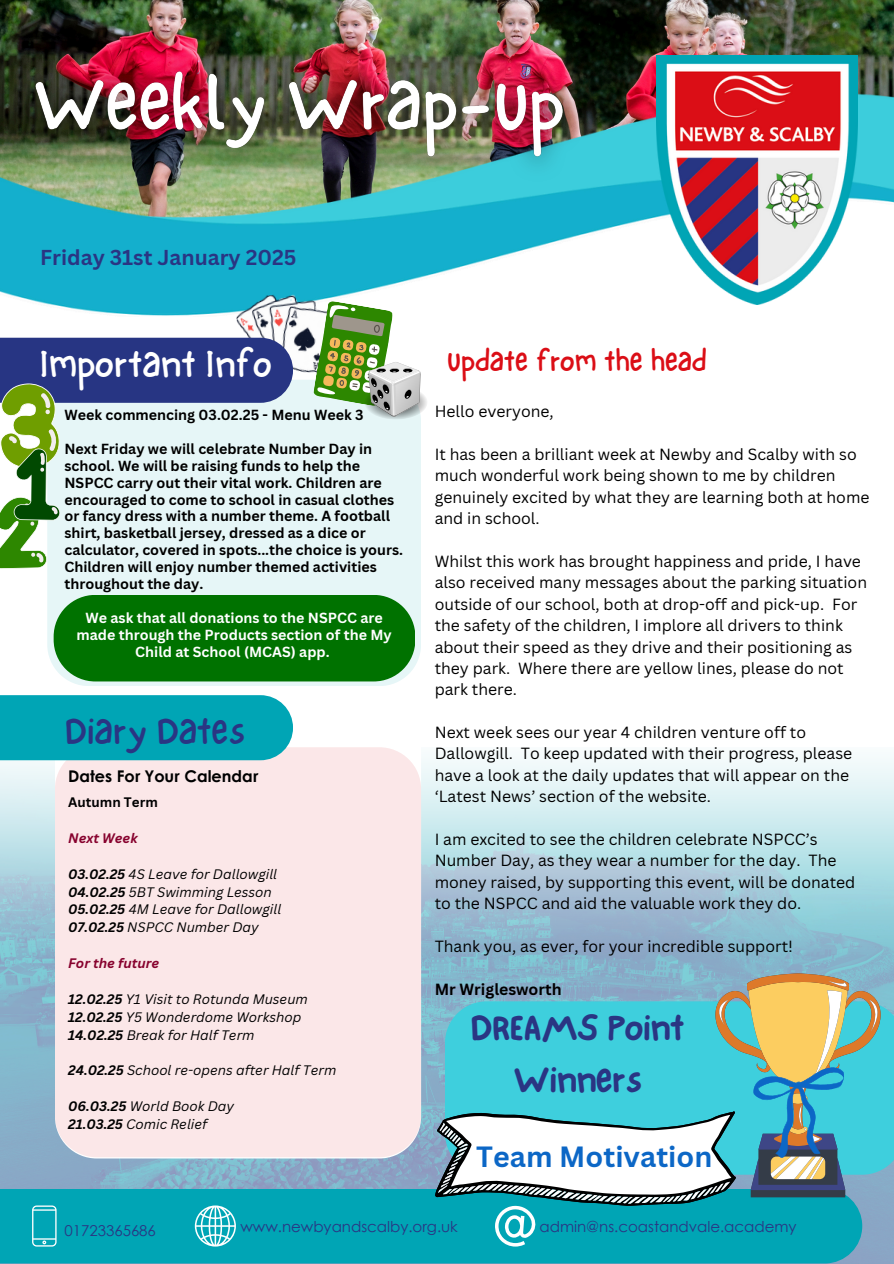
<style>
.page{position:relative;width:894px;height:1264px;background:#fff}
.page>*{position:absolute;margin:0;border:0;box-sizing:border-box;transform-origin:0 0}
.t1{font:39px "NF One Little Font Regular";color:#fff}
.t2{font:39px "NF One Little Font Regular";color:#2a3583}
.t3{font:37.5px/51.8px "NF One Little Font Bold";color:#2a3583;text-align:center}
.t4{font:30px "NF One Little Font Regular";color:#db0e16}
.t5{font:700 28.5px "Canva Sans";color:#0c67c6}
.t6{font:700 21px "Canva Sans";color:#2a3583}
.t7{font:700 16.2px "Century Gothic";color:#000}
.t8{font:15.75px/21.3px "Canva Sans";color:#000}
.t9{font:700 15.75px "Canva Sans";color:#000}
.t10{font:15px "Century Gothic";color:#2a3583}
.t11{font:700 14.25px/16.8px "Canva Sans";color:#000}
.t12{font:700 14.25px/16.8px "Canva Sans";color:#fff;text-align:center}
.t13{font:italic 13.35px "Canva Sans";color:#000}
.t14{font:italic 700 13.35px "Canva Sans";color:#87022e}
.t15{font:700 13.35px "Canva Sans";color:#000}
.s1{font-weight:700}
</style>
<div class="page">
<img style="left:0;top:0;width:893px;height:307px">
<img style="left:655px;top:56px;width:202px;height:248px">
<svg style="left:64px;top:307px;width:170px;height:9px;fill:#14afcd"></svg>
<img style="left:0;top:757px;width:893px;height:475px">
<div style="left:47px;top:382px;width:373px;height:304px;background:#e6f6f7"></div>
<img style="left:234px;top:287px;width:108px;height:95px">
<div style="left:55px;top:747px;width:366px;height:410px;background:#fbe7e8"></div>
<div style="left:0;top:695px;width:293px;height:65px;background:#00a5b5"></div>
<div style="left:0;top:1188px;width:861px;height:75px;background:#00a5b5"></div>
<svg style="left:32px;top:1205px;width:25px;height:41px"></svg>
<svg style="left:195px;top:1205px;width:41px;height:41px"></svg>
<svg style="left:435px;top:973px;width:451px;height:273px"></svg>
<svg style="left:0;top:338px;width:293px;height:231px;background:#a5b9c2"></svg>
<svg style="left:312px;top:300px;width:115px;height:119px"></svg>
<div style="left:54px;top:595px;width:361px;height:86px;background:#007200"></div>
<img style="left:1px;top:39px;width:597px;height:154px">
<p class="t6" style="left:40px;top:243px;width:258px">Friday 31st January 2025</p>
<p class="t1" style="left:39px;top:340px;width:234px">Important Info</p>
<p class="t11" style="left:64px;top:406px;width:300px">Week commencing 03.02.25 - Menu Week 3</p>
<p class="t11" style="left:64px;top:440px;width:340px">Next Friday we will celebrate Number Day in school. We will be raising funds to help the NSPCC carry out their vital work. Children are encouraged to come to school in casual clothes or fancy dress with a number theme. A football shirt, basketball jersey, dressed as a dice or calculator, covered in spots...the choice is yours.<br>Children will enjoy number themed activities throughout the day.</p>
<p class="t12" style="left:77px;top:609px;width:316px">We ask that all donations to the NSPCC are made through the Products section of the My<br>Child at School (MCAS) app.</p>
<p class="t2" style="left:64px;top:707px;width:182px">Diary Dates</p>
<p class="t7" style="left:68px;top:764px;width:191px">Dates For Your Calendar</p>
<p class="t15" style="left:68px;top:793px;width:91px">Autumn Term</p>
<p class="t14" style="left:68px;top:828px;width:71px">Next Week</p>
<p class="t13" style="left:68px;top:864px;width:210px"><span class="s1">03.02.25</span> 4S Leave for Dallowgill</p>
<p class="t13" style="left:68px;top:882px;width:205px"><span class="s1">04.02.25</span> 5BT Swimming Lesson</p>
<h3 class="t13" style="left:68px;top:900px;width:214px"><span class="s1">05.02.25</span> 4M Leave for Dallowgill</h3>
<p class="t13" style="left:68px;top:918px;width:192px"><span class="s1">07.02.25</span> NSPCC Number Day</p>
<p class="t14" style="left:68px;top:953px;width:92px">For the future</p>
<p class="t13" style="left:68px;top:989px;width:241px"><span class="s1">12.02.25</span> Y1 Visit to Rotunda Museum</p>
<p class="t13" style="left:68px;top:1007px;width:234px"><span class="s1">12.02.25</span> Y5 Wonderdome Workshop</p>
<p class="t13" style="left:68px;top:1025px;width:188px"><span class="s1">14.02.25</span> Break for Half Term</p>
<p class="t13" style="left:68px;top:1061px;width:269px"><span class="s1">24.02.25</span> School re-opens after Half Term</p>
<p class="t13" style="left:68px;top:1096px;width:167px"><span class="s1">06.03.25</span> World Book Day</p>
<p class="t13" style="left:68px;top:1114px;width:140px"><span class="s1">21.03.25</span> Comic Relief</p>
<h5 class="t4" style="left:446px;top:343px;width:261px">Update from the head</h5>
<p class="t8" style="left:434px;top:400px;width:120px">Hello everyone,</p>
<p class="t8" style="left:434px;top:443px;width:436px">It has been a brilliant week at Newby and Scalby with so much wonderful work being shown to me by children genuinely excited by what they are learning both at home and in school.</p>
<h3 class="t8" style="left:434px;top:550px;width:434px">Whilst this work has brought happiness and pride, I have also received many messages about the parking situation outside of our school, both at drop-off and pick-up. For the safety of the children, I implore all drivers to think about their speed as they drive and their positioning as they park. Where there are yellow lines, please do not park there.</h3>
<p class="t8" style="left:434px;top:721px;width:419px">Next week sees our year 4 children venture off to Dallowgill. To keep updated with their progress, please have a look at the daily updates that will appear on the ‘Latest News’ section of the website.</p>
<p class="t8" style="left:434px;top:828px;width:422px">I am excited to see the children celebrate NSPCC’s Number Day, as they wear a number for the day. The money raised, by supporting this event, will be donated to the NSPCC and aid the valuable work they do.</p>
<p class="t8" style="left:434px;top:935px;width:360px">Thank you, as ever, for your incredible support!</p>
<p class="t9" style="left:434px;top:977px;width:128px">Mr Wriglesworth</p>
<p class="t3" style="left:470px;top:1001px;width:215px">DREAMS Point<br>Winners</p>
<p class="t5" style="left:476px;top:1136px;width:237px">Team Motivation</p>
<h6 class="t10" style="left:64px;top:1220px;width:93px">01723365686</h6>
<p class="t10" style="left:240px;top:1216px;width:219px">www.newbyandscalby.org.uk</p>
<p class="t10" style="left:539px;top:1216px;width:258px">admin@ns.coastandvale.academy</p>
</div>
